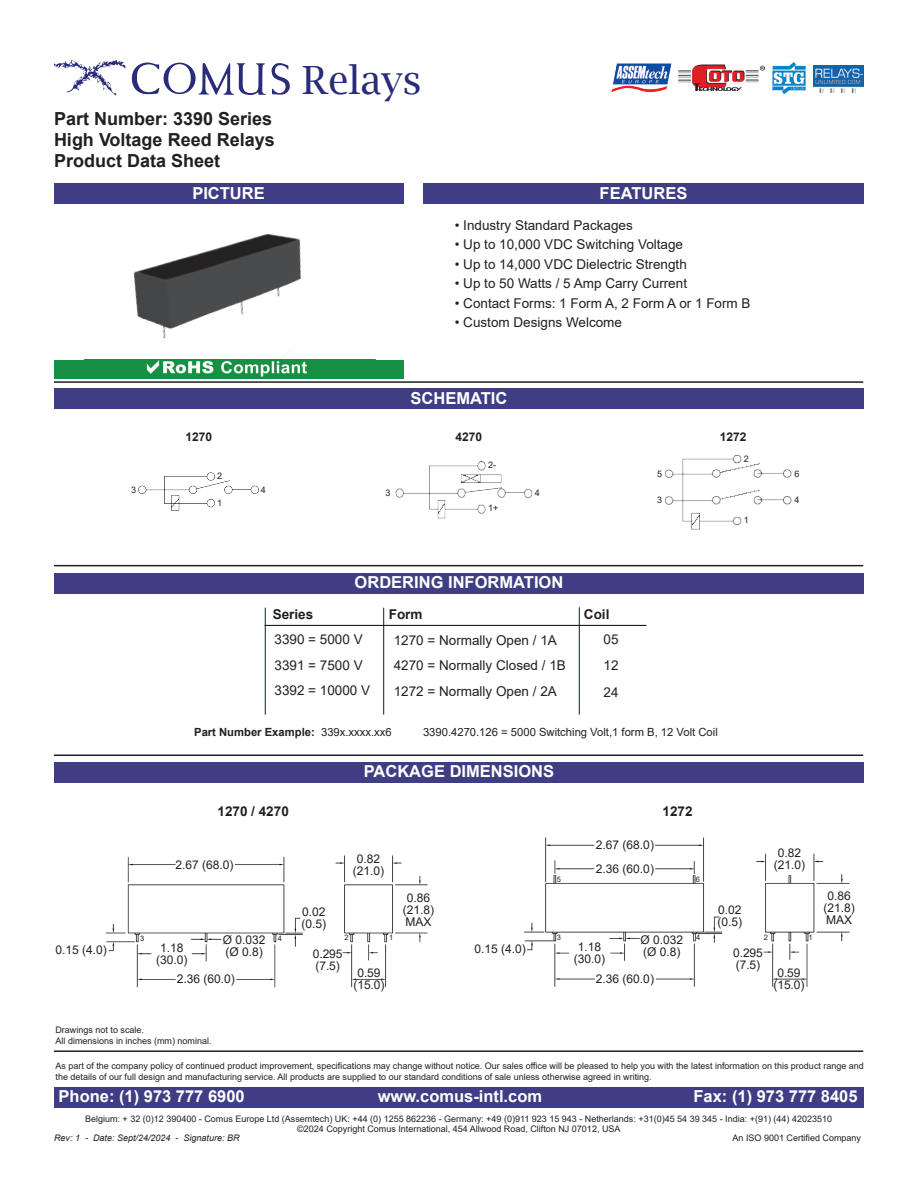
<style>
.page{position:relative;width:918px;height:1188px;background:#fff}
.page>*{position:absolute;margin:0;border:0;box-sizing:border-box;transform-origin:0 0}
.t1{font:39px "Lucida Bright";letter-spacing:-.01em;color:#292c79}
.t2{font:700 18px "Arial";color:#231f20}
.t3{font:700 16.5px "Arial";color:#fff}
.t4{font:13.5px "Arial";color:#231f20}
.t5{font:700 13.5px "Arial";color:#231f20}
.t6{font:12px "Arial";color:#231f20}
.t7{font:700 12px "Arial";color:#231f20}
.t8{font:11.25px "Arial";color:#231f20}
.t9{font:700 11.25px "Arial";color:#231f20}
.t10{font:9px/10.8px "Arial";color:#231f20}
.t11{font:italic 9px "Arial";color:#231f20}
.t12{font:7.5px "Arial";color:#231f20}
.s1{font-weight:400}
</style>
<div class="page">
<div style="left:54px;top:762px;width:810px;height:20px;background:#3f3e85"></div>
<div style="left:54px;top:573px;width:810px;height:20px;background:#3f3e85"></div>
<div style="left:54px;top:389px;width:810px;height:20px;background:#3f3e85"></div>
<div style="left:54px;top:184px;width:349px;height:20px;background:#3f3e85"></div>
<div style="left:423px;top:184px;width:441px;height:20px;background:#3f3e85"></div>
<div style="left:54px;top:1087px;width:810px;height:20px;background:#3f3e85"></div>
<hr style="left:54px;top:1050px;width:809px;height:2px;background:#231f20">
<hr style="left:54px;top:755px;width:809px;height:1px;background:#231f20">
<hr style="left:54px;top:565px;width:809px;height:1px;background:#231f20">
<hr style="left:54px;top:381px;width:809px;height:2px;background:#231f20">
<svg style="left:132px;top:62px;width:158px;height:33px"></svg>
<svg style="left:54px;top:60px;width:72px;height:36px"></svg>
<img style="left:611px;top:63px;width:61px;height:30px">
<img style="left:679px;top:64px;width:86px;height:26px">
<img style="left:772px;top:62px;width:34px;height:32px">
<img style="left:813px;top:65px;width:50px;height:28px">
<img style="left:108px;top:233px;width:217px;height:127px">
<div style="left:54px;top:360px;width:349px;height:18px;background:#159045"></div>
<img style="left:146px;top:360px;width:161px;height:17px">
<hr style="left:265px;top:608px;width:1px;height:107px;background:#072127">
<hr style="left:383px;top:608px;width:1px;height:107px;background:#072127">
<hr style="left:579px;top:607px;width:1px;height:108px;background:#072127">
<hr style="left:265px;top:625px;width:381px;height:1px;background:#040503">
<img style="left:105px;top:855px;width:323px;height:133px">
<img style="left:524px;top:837px;width:326px;height:150px">
<img style="left:138px;top:472px;width:121px;height:39px">
<img style="left:395px;top:461px;width:138px;height:58px">
<img style="left:665px;top:454px;width:127px;height:76px">
<p class="t2" style="left:54px;top:106px;width:220px">Part Number: 3390 Series</p>
<p class="t2" style="left:54px;top:127px;width:222px">High Voltage Reed Relays</p>
<p class="t2" style="left:54px;top:148px;width:168px">Product Data Sheet</p>
<h1 class="t1" style="left:302px;top:58px;width:121px">Relays</h1>
<p class="t3" style="left:192px;top:181px;width:74px">PICTURE</p>
<p class="t3" style="left:600px;top:181px;width:89px">FEATURES</p>
<p class="t4" style="left:455px;top:216px;width:180px">• Industry Standard Packages</p>
<p class="t4" style="left:455px;top:235px;width:230px">• Up to 10,000 VDC Switching Voltage</p>
<p class="t4" style="left:455px;top:255px;width:234px">• Up to 14,000 VDC Dielectric Strength</p>
<p class="t4" style="left:455px;top:274px;width:234px">• Up to 50 Watts / 5 Amp Carry Current</p>
<p class="t4" style="left:455px;top:294px;width:297px">• Contact Forms: 1 Form A, 2 Form A or 1 Form B</p>
<p class="t4" style="left:455px;top:313px;width:169px">• Custom Designs Welcome</p>
<p class="t3" style="left:411px;top:386px;width:98px">SCHEMATIC</p>
<p class="t7" style="left:185px;top:429px;width:28px">1270</p>
<p class="t7" style="left:456px;top:429px;width:28px">4270</p>
<p class="t7" style="left:720px;top:429px;width:28px">1272</p>
<p class="t10" style="left:217px;top:470px;width:7px">2</p>
<p class="t10" style="left:131px;top:484px;width:7px">3</p>
<p class="t10" style="left:261px;top:484px;width:7px">4</p>
<p class="t10" style="left:217px;top:498px;width:7px">1</p>
<p class="t10" style="left:386px;top:487px;width:7px">3</p>
<p class="t10" style="left:488px;top:459px;width:10px">2-</p>
<p class="t10" style="left:488px;top:502px;width:12px">1+</p>
<p class="t10" style="left:535px;top:488px;width:7px">4</p>
<p class="t10" style="left:657px;top:469px;width:7px">5</p>
<p class="t10" style="left:657px;top:494px;width:7px">3</p>
<p class="t10" style="left:744px;top:454px;width:7px">2</p>
<p class="t10" style="left:744px;top:514px;width:7px">1</p>
<p class="t10" style="left:794px;top:469px;width:7px">6</p>
<p class="t10" style="left:794px;top:494px;width:7px">4</p>
<p class="t3" style="left:355px;top:571px;width:210px">ORDERING INFORMATION</p>
<p class="t5" style="left:273px;top:605px;width:42px">Series</p>
<p class="t5" style="left:389px;top:605px;width:35px">Form</p>
<p class="t5" style="left:584px;top:605px;width:27px">Coil</p>
<p class="t4" style="left:274px;top:630px;width:90px">3390 = 5000 V</p>
<p class="t4" style="left:274px;top:656px;width:90px">3391 = 7500 V</p>
<p class="t4" style="left:274px;top:681px;width:97px">3392 = 10000 V</p>
<p class="t4" style="left:394px;top:631px;width:165px">1270 = Normally Open / 1A</p>
<p class="t4" style="left:394px;top:656px;width:174px">4270 = Normally Closed / 1B</p>
<p class="t4" style="left:394px;top:682px;width:165px">1272 = Normally Open / 2A</p>
<p class="t4" style="left:604px;top:629px;width:17px">05</p>
<p class="t4" style="left:604px;top:656px;width:17px">12</p>
<p class="t4" style="left:604px;top:683px;width:17px">24</p>
<p class="t9" style="left:194px;top:724px;width:199px">Part Number Example: <span class="s1">339x.xxxx.xx6</span></p>
<p class="t8" style="left:423px;top:724px;width:296px">3390.4270.126 = 5000 Switching Volt,1 form B, 12 Volt Coil</p>
<p class="t3" style="left:364px;top:760px;width:192px">PACKAGE DIMENSIONS</p>
<p class="t5" style="left:218px;top:802px;width:73px">1270 / 4270</p>
<p class="t5" style="left:663px;top:802px;width:32px">1272</p>
<p class="t6" style="left:596px;top:836px;width:60px">2.67 (68.0)</p>
<p class="t6" style="left:176px;top:857px;width:60px">2.67 (68.0)</p>
<p class="t6" style="left:357px;top:850px;width:25px">0.82</p>
<p class="t6" style="left:353px;top:862px;width:33px">(21.0)</p>
<p class="t6" style="left:596px;top:861px;width:60px">2.36 (60.0)</p>
<p class="t12" style="left:557px;top:874px;width:6px">5</p>
<p class="t12" style="left:696px;top:874px;width:6px">6</p>
<p class="t6" style="left:302px;top:904px;width:25px">0.02</p>
<p class="t6" style="left:301px;top:916px;width:26px">(0.5)</p>
<p class="t6" style="left:407px;top:889px;width:25px">0.86</p>
<p class="t6" style="left:403px;top:901px;width:33px">(21.8)</p>
<p class="t6" style="left:405px;top:913px;width:28px">MAX</p>
<p class="t6" style="left:718px;top:902px;width:25px">0.02</p>
<p class="t6" style="left:718px;top:914px;width:26px">(0.5)</p>
<p class="t6" style="left:778px;top:844px;width:25px">0.82</p>
<p class="t6" style="left:774px;top:856px;width:33px">(21.0)</p>
<p class="t12" style="left:278px;top:933px;width:6px">4</p>
<p class="t12" style="left:344px;top:933px;width:6px">2</p>
<p class="t12" style="left:389px;top:933px;width:6px">1</p>
<p class="t12" style="left:696px;top:932px;width:6px">4</p>
<p class="t12" style="left:764px;top:933px;width:6px">2</p>
<p class="t12" style="left:809px;top:933px;width:6px">1</p>
<p class="t6" style="left:640px;top:931px;width:44px">Ø 0.032</p>
<p class="t6" style="left:643px;top:943px;width:39px">(Ø 0.8)</p>
<p class="t12" style="left:140px;top:933px;width:6px">3</p>
<p class="t12" style="left:557px;top:932px;width:6px">3</p>
<p class="t6" style="left:223px;top:931px;width:44px">Ø 0.032</p>
<p class="t6" style="left:226px;top:943px;width:39px">(Ø 0.8)</p>
<p class="t6" style="left:578px;top:939px;width:25px">1.18</p>
<p class="t6" style="left:574px;top:951px;width:33px">(30.0)</p>
<p class="t6" style="left:160px;top:939px;width:25px">1.18</p>
<p class="t6" style="left:156px;top:951px;width:33px">(30.0)</p>
<p class="t6" style="left:56px;top:942px;width:53px">0.15 (4.0)</p>
<p class="t6" style="left:474px;top:941px;width:53px">0.15 (4.0)</p>
<p class="t6" style="left:733px;top:944px;width:31px">0.295</p>
<p class="t6" style="left:736px;top:956px;width:26px">(7.5)</p>
<p class="t6" style="left:313px;top:946px;width:31px">0.295</p>
<p class="t6" style="left:316px;top:958px;width:26px">(7.5)</p>
<p class="t6" style="left:357px;top:965px;width:24px">0.59</p>
<p class="t6" style="left:354px;top:977px;width:32px">(15.0)</p>
<p class="t6" style="left:778px;top:965px;width:24px">0.59</p>
<p class="t6" style="left:774px;top:977px;width:32px">(15.0)</p>
<p class="t6" style="left:177px;top:971px;width:60px">2.36 (60.0)</p>
<p class="t6" style="left:596px;top:971px;width:60px">2.36 (60.0)</p>
<p class="t6" style="left:827px;top:888px;width:25px">0.86</p>
<p class="t6" style="left:823px;top:900px;width:33px">(21.8)</p>
<p class="t6" style="left:826px;top:912px;width:28px">MAX</p>
<p class="t10" style="left:56px;top:1024px;width:90px">Drawings not to scale.</p>
<p class="t10" style="left:56px;top:1035px;width:158px">All dimensions in inches (mm) nominal.</p>
<p class="t10" style="left:56px;top:1061px;width:810px">As part of the company policy of continued product improvement, specifications may change without notice. Our sales office will be pleased to help you with the latest information on this product range and the details of our full design and manufacturing service. All products are supplied to our standard conditions of sale unless otherwise agreed in writing.</p>
<p class="t3" style="left:59px;top:1085px;width:188px">Phone: (1) 973 777 6900</p>
<p class="t3" style="left:378px;top:1085px;width:166px">www.comus-intl.com</p>
<p class="t3" style="left:693px;top:1085px;width:166px">Fax: (1) 973 777 8405</p>
<p class="t10" style="left:85px;top:1113px;width:748px">Belgium: + 32 (0)12 390400 - Comus Europe Ltd (Assemtech) UK: +44 (0) 1255 862236 - Germany: +49 (0)911 923 15 943 - Netherlands: +31(0)45 54 39 345 - India: +(91) (44) 42023510</p>
<p class="t10" style="left:297px;top:1124px;width:325px">©2024 Copyright Comus International, 454 Allwood Road, Clifton NJ 07012, USA</p>
<p class="t11" style="left:54px;top:1132px;width:187px">Rev: 1 - Date: Sept/24/2024 - Signature: BR</p>
<p class="t10" style="left:733px;top:1133px;width:130px">An ISO 9001 Certified Company</p>
</div>
